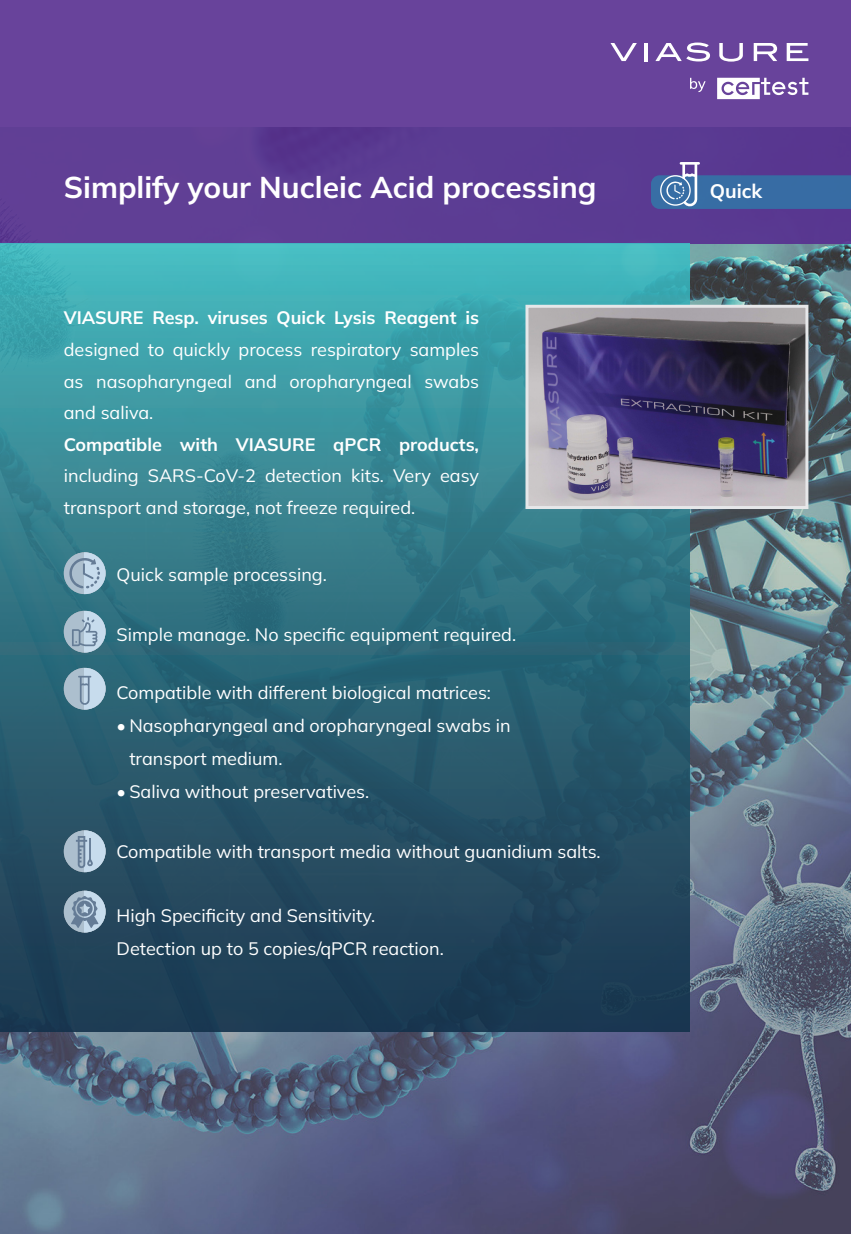
<style>
.page{position:relative;width:851px;height:1234px;background:#fff}
.page>*{position:absolute;margin:0;border:0;box-sizing:border-box;transform-origin:0 0}
.t1{font:700 30px "Mulish";color:#fff}
.Texto_pag_1{font:700 19.5px "Mulish";color:#fff}
.Texto_pag_1-2{font:18px/31.5px "Mulish";color:#fff;text-align:justify}
.s1{font-weight:700}
</style>
<div class="page">
<img style="left:0;top:244px;width:850px;height:989px">
<div style="left:0;top:0;width:850px;height:244px;background:linear-gradient(to right,#644198,#613e97)"></div>
<div style="left:0;top:244px;width:689px;height:786px;background:linear-gradient(to bottom,#44b2b8,#1a2e48)"></div>
<svg style="left:651px;top:162px;width:199px;height:47px;background:#4964a3"></svg>
<img style="left:529px;top:309px;width:275px;height:196px">
<div style="left:525px;top:305px;width:283px;height:204px;border:3px solid #e6e7e9"></div>
<div style="left:64px;top:552px;width:42px;height:42px;background:#acbfce;border-radius:50%"></div>
<svg style="left:85px;top:552px;width:21px;height:42px"></svg>
<svg style="left:69px;top:557px;width:31px;height:31px"></svg>
<div style="left:64px;top:610px;width:42px;height:42px;background:#acbfce;border-radius:50%"></div>
<svg style="left:85px;top:610px;width:21px;height:42px"></svg>
<svg style="left:72px;top:617px;width:26px;height:29px"></svg>
<div style="left:64px;top:890px;width:42px;height:42px;background:#acbfce;border-radius:50%"></div>
<svg style="left:85px;top:890px;width:21px;height:42px"></svg>
<svg style="left:71px;top:895px;width:28px;height:32px"></svg>
<div style="left:64px;top:667px;width:42px;height:42px;background:#acbfce;border-radius:50%"></div>
<svg style="left:85px;top:667px;width:21px;height:42px"></svg>
<svg style="left:78px;top:675px;width:13px;height:30px"></svg>
<div style="left:64px;top:830px;width:42px;height:42px;background:#acbfce;border-radius:50%"></div>
<svg style="left:85px;top:830px;width:21px;height:42px"></svg>
<svg style="left:76px;top:835px;width:17px;height:33px"></svg>
<svg style="left:717px;top:78px;width:91px;height:21px"></svg>
<svg style="left:690px;top:78px;width:15px;height:14px"></svg>
<svg style="left:610px;top:43px;width:26px;height:18px"></svg>
<hr style="left:644px;top:43px;width:3px;height:18px;background:#fff">
<svg style="left:655px;top:43px;width:55px;height:18px"></svg>
<svg style="left:719px;top:43px;width:23px;height:19px"></svg>
<svg style="left:753px;top:43px;width:24px;height:18px"></svg>
<svg style="left:786px;top:43px;width:22px;height:18px"></svg>
<p class="t1" style="left:64px;top:167px;width:534px">Simplify your Nucleic Acid processing</p>
<p class="Texto_pag_1-2" style="left:64px;top:302px;width:417px"><span class="s1">VIASURE Resp. viruses Quick Lysis Reagent is </span>designed to quickly process respiratory samples as nasopharyngeal and oropharyngeal swabs and saliva.</p>
<p class="Texto_pag_1-2" style="left:64px;top:428px;width:416px"><span class="s1">Compatible with VIASURE qPCR products, </span>including SARS-CoV-2 detection kits. Very easy transport and storage, not freeze required.</p>
<p class="Texto_pag_1-2" style="left:117px;top:557px;width:212px">Quick sample processing.</p>
<p class="Texto_pag_1-2" style="left:117px;top:618px;width:401px">Simple manage. No specific equipment required.</p>
<p class="Texto_pag_1-2" style="left:117px;top:676px;width:376px">Compatible with different biological matrices:</p>
<p class="Texto_pag_1-2" style="left:129px;top:708px;width:383px;line-height:33px;text-indent:-13px">• Nasopharyngeal and oropharyngeal swabs in transport medium.</p>
<p class="Texto_pag_1-2" style="left:117px;top:775px;width:254px">• Saliva without preservatives.</p>
<p class="Texto_pag_1-2" style="left:117px;top:835px;width:485px">Compatible with transport media without guanidium salts.</p>
<p class="Texto_pag_1-2" style="left:117px;top:897px;width:328px;line-height:33px">High Specificity and Sensitivity.<br>Detection up to 5 copies/qPCR reaction.</p>
<p class="Texto_pag_1" style="left:709px;top:178px;width:54px">Quick</p>
</div>
